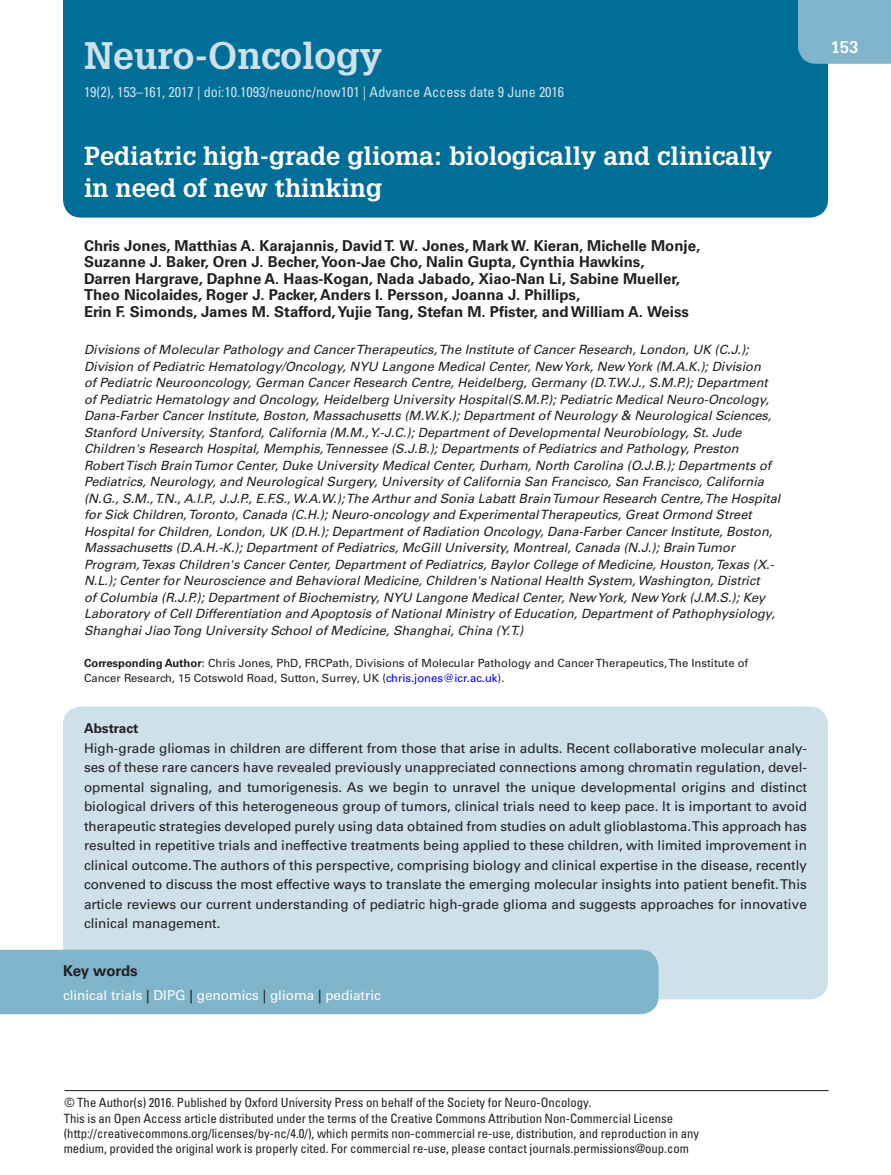
<style>
.page{position:relative;width:891px;height:1175px;background:#fff}
.page>*{position:absolute;margin:0;border:0;box-sizing:border-box;transform-origin:0 0}
.t1{font:700 37.5px "Glypha LT Std";color:#cee0ea}
.t2{font:700 25.5px/31.5px "Glypha LT Std";color:#fff}
.t3{font:700 16.5px "Glypha LT Std";color:#fff}
.t4{font:700 15px/16.5px "Univers LT Std";color:#231f20}
.t5{font:condensed 14.25px "Univers LT Std";color:#cee0ea}
.t6{font:13.5px/19.5px "Univers LT Std";color:#231f20;text-align:justify}
.t7{font:13.5px "Univers LT Std";color:#fff}
.t8{font:700 13.5px "Univers LT Std";color:#231f20}
.t9{font:italic 12.75px/16.5px "Univers LT Std";color:#231f20}
.t10{font:condensed 12.75px/15px "Univers LT Std";color:#231f20}
.t11{font:11.25px/15px "Univers LT Std";color:#231f20}
.s1{font-weight:700}
.s2{color:#00f}
.s3{color:#231f20}
</style>
<div class="page">
<div style="left:63px;top:0;width:765px;height:218px;background:#006e96"></div>
<div style="left:798px;top:0;width:93px;height:64px;background:#7fb4ca"></div>
<hr style="left:64px;top:1090px;width:765px;height:1px;background:#231f20">
<div style="left:63px;top:706px;width:765px;height:293px;background:#cee0ea;border-radius:18px"></div>
<div style="left:0;top:949px;width:658px;height:65px;background:#7fb4ca"></div>
<h1 class="t1" style="left:84px;top:32px;width:299px">Neuro-Oncology</h1>
<p class="t5" style="left:84px;top:83px;width:482px">19(2), 153–161, 2017 | doi:10.1093/neuonc/now101 | Advance Access date 9 June 2016</p>
<h2 class="t2" style="left:84px;top:140px;width:690px">Pediatric high-grade glioma: biologically and clinically in need of new thinking</h2>
<p class="t4" style="left:84px;top:237px;width:618px">Chris Jones, Matthias A. Karajannis, David T. W. Jones, Mark W. Kieran, Michelle Monje, Suzanne J. Baker, Oren J. Becher, Yoon-Jae Cho, Nalin Gupta, Cynthia Hawkins,<br>Darren Hargrave, Daphne A. Haas-Kogan, Nada Jabado, Xiao-Nan Li, Sabine Mueller, Theo Nicolaides, Roger J. Packer, Anders I. Persson, Joanna J. Phillips,<br>Erin F. Simonds, James M. Stafford, Yujie Tang, Stefan M. Pfister, and William A. Weiss</p>
<p class="t9" style="left:84px;top:342px;width:698px">Divisions of Molecular Pathology and Cancer Therapeutics, The Institute of Cancer Research, London, UK (C.J.); Division of Pediatric Hematology/Oncology, NYU Langone Medical Center, New York, New York (M.A.K.); Division<br>of Pediatric Neurooncology, German Cancer Research Centre, Heidelberg, Germany (D.T.W.J., S.M.P.); Department of Pediatric Hematology and Oncology, Heidelberg University Hospital(S.M.P.); Pediatric Medical Neuro-Oncology, Dana-Farber Cancer Institute, Boston, Massachusetts (M.W.K.); Department of Neurology &amp; Neurological Sciences, Stanford University, Stanford, California (M.M., Y.-J.C.); Department of Developmental Neurobiology, St. Jude Children's Research Hospital, Memphis, Tennessee (S.J.B.); Departments of Pediatrics and Pathology, Preston Robert Tisch Brain Tumor Center, Duke University Medical Center, Durham, North Carolina (O.J.B.); Departments of Pediatrics, Neurology, and Neurological Surgery, University of California San Francisco, San Francisco, California (N.G., S.M., T.N., A.I.P., J.J.P., E.F.S., W.A.W.); The Arthur and Sonia Labatt Brain Tumour Research Centre, The Hospital for Sick Children, Toronto, Canada (C.H.); Neuro-oncology and Experimental Therapeutics, Great Ormond Street Hospital for Children, London, UK (D.H.); Department of Radiation Oncology, Dana-Farber Cancer Institute, Boston, Massachusetts (D.A.H.-K.); Department of Pediatrics, McGill University, Montreal, Canada (N.J.); Brain Tumor Program, Texas Children's Cancer Center, Department of Pediatrics, Baylor College of Medicine, Houston, Texas (X.- N.L.); Center for Neuroscience and Behavioral Medicine, Children's National Health System, Washington, District<br>of Columbia (R.J.P.); Department of Biochemistry, NYU Langone Medical Center, New York, New York (J.M.S.); Key Laboratory of Cell Differentiation and Apoptosis of National Ministry of Education, Department of Pathophysiology, Shanghai Jiao Tong University School of Medicine, Shanghai, China (Y.T.)</p>
<p class="t11" style="left:84px;top:656px;width:666px"><span class="s1">Corresponding Author</span>: Chris Jones, PhD, FRCPath, Divisions of Molecular Pathology and Cancer Therapeutics, The Institute of<br>Cancer Research, 15 Cotswold Road, Sutton, Surrey, UK (<span class="s2">chris.jones@icr.ac.uk</span>).</p>
<p class="t8" style="left:84px;top:720px;width:56px">Abstract</p>
<p class="t6" style="left:84px;top:738px;width:725px">High-grade gliomas in children are different from those that arise in adults. Recent collaborative molecular analy&shy;ses of these rare cancers have revealed previously unappreciated connections among chromatin regulation, devel&shy;opmental signaling, and tumorigenesis. As we begin to unravel the unique developmental origins and distinct biological drivers of this heterogeneous group of tumors, clinical trials need to keep pace. It is important to avoid therapeutic strategies developed purely using data obtained from studies on adult glioblastoma. This approach has resulted in repetitive trials and ineffective treatments being applied to these children, with limited improvement in clinical outcome. The authors of this perspective, comprising biology and clinical expertise in the disease, recently convened to discuss the most effective ways to translate the emerging molecular insights into patient benefit. This article reviews our current understanding of pediatric high-grade glioma and suggests approaches for innovative clinical management.</p>
<p class="t4" style="left:63px;top:963px;width:76px">Key words</p>
<p class="t7" style="left:63px;top:987px;width:319px">clinical trials <span class="s3">|</span> DIPG <span class="s3">|</span> genomics <span class="s3">|</span> glioma <span class="s3">|</span> pediatric</p>
<p class="t3" style="left:831px;top:37px;width:29px">153</p>
<p class="t10" style="left:64px;top:1095px;width:528px">© The Author(s) 2016. Published by Oxford University Press on behalf of the Society for Neuro-Oncology.</p>
<p class="t10" style="left:64px;top:1110px;width:637px">This is an Open Access article distributed under the terms of the Creative Commons Attribution Non-Commercial License (http://creativecommons.org/licenses/by-nc/4.0/), which permits non-commercial re-use, distribution, and reproduction in any medium, provided the original work is properly cited. For commercial re-use, please contact journals.permissions@oup.com</p>
</div>
